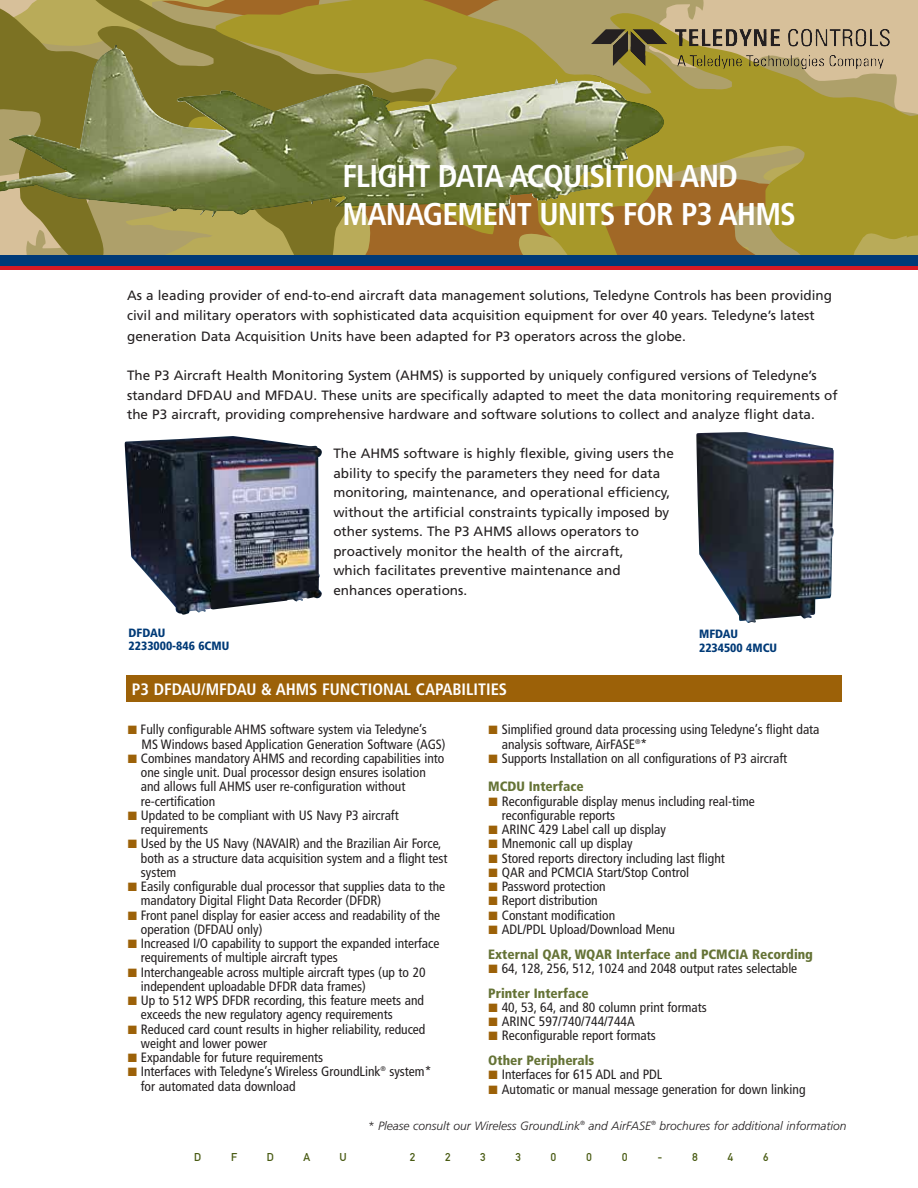
<style>
.page{position:relative;width:918px;height:1188px;background:#fff}
.page>*{position:absolute;margin:0;border:0;box-sizing:border-box;transform-origin:0 0}
.t1{font:700 condensed 31.5px/37.8px "Frutiger";letter-spacing:-.025em;color:#fff}
.t2{font:700 condensed 16.5px "Frutiger";color:#fff}
.t3{font:condensed 13.5px/14.2px "Frutiger";color:#231f20}
.t4{font:13.5px/19.5px "Frutiger";color:#231f20}
.t5{font:900 condensed 13.5px/24.8px "Frutiger";color:#657336}
.t6{font:italic 300 12px "Frutiger";color:#231f20}
.t7{font:900 condensed 12px/13.5px "Frutiger";color:#003a77}
.t8{font:12px "Mittelschrift";color:#495b13}
.s1{font-family:"Mathematical Pi Six";font-stretch:normal;font-size:12px;color:#9c6108}
.s2{font-weight:900;color:#657336}
.s3{font-family:"Mathematical Pi Six";font-weight:400;font-stretch:normal;font-size:12px;color:#9c6108}
.s4{font-weight:400;color:#231f20}
</style>
<div class="page">
<svg style="left:0;top:131px;width:188px;height:125px;background:#939057"></svg>
<svg style="left:0;top:0;width:188px;height:131px;background:#908842"></svg>
<svg style="left:188px;top:0;width:730px;height:256px;background:#a99440"></svg>
<img style="left:172px;top:79px;width:492px;height:138px">
<div style="left:126px;top:675px;width:715px;height:27px;background:#9c6108"></div>
<img style="left:590px;top:29px;width:300px;height:38px">
<div style="left:0;top:256px;width:918px;height:12px;background:#003a77"></div>
<hr style="left:0;top:267px;width:918px;height:3px;background:#d71923">
<img style="left:125px;top:436px;width:197px;height:179px">
<img style="left:696px;top:432px;width:138px;height:191px">
<h1 class="t1" style="left:342px;top:160px;width:455px">FLIGHT DATA ACQUISITION AND<br>MANAGEMENT UNITS FOR P3 AHMS</h1>
<p class="t4" style="left:127px;top:286px;width:706px;line-height:20.2px">As a leading provider of end-to-end aircraft data management solutions, Teledyne Controls has been providing civil and military operators with sophisticated data acquisition equipment for over 40 years. Teledyne’s latest generation Data Acquisition Units have been adapted for P3 operators across the globe.</p>
<p class="t4" style="left:127px;top:367px;width:712px">The P3 Aircraft Health Monitoring System (AHMS) is supported by uniquely configured versions of Teledyne’s standard DFDAU and MFDAU. These units are specifically adapted to meet the data monitoring requirements of the P3 aircraft, providing comprehensive hardware and software solutions to collect and analyze flight data.</p>
<p class="t4" style="left:333px;top:445px;width:342px">The AHMS software is highly flexible, giving users the ability to specify the parameters they need for data monitoring, maintenance, and operational efficiency, without the artificial constraints typically imposed by other systems. The P3 AHMS allows operators to proactively monitor the health of the aircraft,<br>which facilitates preventive maintenance and enhances operations.</p>
<p class="t7" style="left:129px;top:627px;width:102px">DFDAU<br>2233000-846 6CMU</p>
<p class="t7" style="left:699px;top:628px;width:79px">MFDAU<br>2234500 4MCU</p>
<p class="t2" style="left:132px;top:682px;width:377px">P3 DFDAU/MFDAU &amp; AHMS FUNCTIONAL CAPABILITIES</p>
<p class="t3" style="left:142px;top:724px;width:306px;text-indent:-14px"><span class="s1">-</span> Fully configurable AHMS software system via Teledyne’s<br>MS Windows based Application Generation Software (AGS)</p>
<p class="t3" style="left:141px;top:752px;width:305px;text-indent:-13px"><span class="s1">-</span> Combines mandatory AHMS and recording capabilities into one single unit. Dual processor design ensures isolation and allows full AHMS user re-configuration without re-certification</p>
<p class="t3" style="left:141px;top:809px;width:259px;text-indent:-13px"><span class="s1">-</span> Updated to be compliant with US Navy P3 aircraft requirements</p>
<p class="t3" style="left:141px;top:838px;width:308px;text-indent:-13px"><span class="s1">-</span> Used by the US Navy (NAVAIR) and the Brazilian Air Force, both as a structure data acquisition system and a flight test system</p>
<p class="t3" style="left:141px;top:880px;width:306px;text-indent:-13px"><span class="s1">-</span> Easily configurable dual processor that supplies data to the mandatory Digital Flight Data Recorder (DFDR)</p>
<p class="t3" style="left:141px;top:909px;width:301px;text-indent:-13px"><span class="s1">-</span> Front panel display for easier access and readability of the operation (DFDAU only)</p>
<p class="t3" style="left:141px;top:937px;width:300px;text-indent:-13px"><span class="s1">-</span> Increased I/O capability to support the expanded interface requirements of multiple aircraft types</p>
<p class="t3" style="left:141px;top:966px;width:286px;text-indent:-13px"><span class="s1">-</span> Interchangeable across multiple aircraft types (up to 20 independent uploadable DFDR data frames)</p>
<p class="t3" style="left:141px;top:994px;width:285px;text-indent:-13px"><span class="s1">-</span> Up to 512 WPS DFDR recording, this feature meets and exceeds the new regulatory agency requirements</p>
<p class="t3" style="left:141px;top:1023px;width:286px;text-indent:-13px"><span class="s1">-</span> Reduced card count results in higher reliability, reduced weight and lower power</p>
<p class="t3" style="left:127px;top:1051px;width:197px"><span class="s1">-</span> Expandable for future requirements</p>
<p class="t3" style="left:141px;top:1066px;width:292px;text-indent:-13px"><span class="s1">-</span> Interfaces with Teledyne’s Wireless GroundLink<sup>®</sup> system* for automated data download</p>
<p class="t3" style="left:502px;top:724px;width:319px;text-indent:-14px"><span class="s1">-</span> Simplified ground data processing using Teledyne’s flight data analysis software, AirFASE<sup>®</sup>*</p>
<p class="t3" style="left:488px;top:745px;width:300px;line-height:28.5px"><span class="s1">-</span> Supports Installation on all configurations of P3 aircraft<br><span class="s2">MCDU Interface</span></p>
<p class="t3" style="left:502px;top:795px;width:255px;text-indent:-14px"><span class="s1">-</span> Reconfigurable display menus including real-time reconfigurable reports</p>
<p class="t3" style="left:488px;top:823px;width:179px"><span class="s1">-</span> ARINC 429 Label call up display</p>
<p class="t3" style="left:488px;top:838px;width:146px"><span class="s1">-</span> Mnemonic call up display</p>
<p class="t3" style="left:488px;top:852px;width:238px"><span class="s1">-</span> Stored reports directory including last flight</p>
<p class="t3" style="left:488px;top:866px;width:202px"><span class="s1">-</span> QAR and PCMCIA Start/Stop Control</p>
<p class="t3" style="left:488px;top:880px;width:119px"><span class="s1">-</span> Password protection</p>
<p class="t3" style="left:488px;top:895px;width:111px"><span class="s1">-</span> Report distribution</p>
<p class="t3" style="left:488px;top:909px;width:129px"><span class="s1">-</span> Constant modification</p>
<p class="t5" style="left:488px;top:918px;width:326px"><span class="s3">-</span> <span class="s4">ADL/PDL Upload/Download Menu<br></span>External QAR, WQAR Interface and PCMCIA Recording</p>
<p class="t3" style="left:488px;top:957px;width:311px;line-height:24.8px"><span class="s1">-</span> 64, 128, 256, 512, 1024 and 2048 output rates selectable<br><span class="s2">Printer Interface</span></p>
<p class="t3" style="left:488px;top:1001px;width:220px"><span class="s1">-</span> 40, 53, 64, and 80 column print formats</p>
<p class="t3" style="left:488px;top:1015px;width:148px"><span class="s1">-</span> ARINC 597/740/744/744A</p>
<p class="t3" style="left:488px;top:1024px;width:169px;line-height:24.8px"><span class="s1">-</span> Reconfigurable report formats<br><span class="s2">Other Peripherals</span></p>
<p class="t3" style="left:488px;top:1069px;width:176px"><span class="s1">-</span> Interfaces for 615 ADL and PDL</p>
<p class="t3" style="left:488px;top:1083px;width:319px"><span class="s1">-</span> Automatic or manual message generation for down linking</p>
<p class="t6" style="left:368px;top:1120px;width:480px">* Please consult our Wireless GroundLink<sup>®</sup> and AirFASE<sup>®</sup> brochures for additional information</p>
<p class="t8" style="left:194px;top:1153px;width:9px">D</p>
<p class="t8" style="left:231px;top:1153px;width:8px">F</p>
<p class="t8" style="left:267px;top:1153px;width:9px">D</p>
<p class="t8" style="left:303px;top:1153px;width:8px">A</p>
<p class="t8" style="left:339px;top:1153px;width:9px">U</p>
<p class="t8" style="left:410px;top:1153px;width:7px">2</p>
<p class="t8" style="left:445px;top:1153px;width:7px">2</p>
<p class="t8" style="left:480px;top:1153px;width:7px">3</p>
<p class="t8" style="left:515px;top:1153px;width:7px">3</p>
<p class="t8" style="left:551px;top:1153px;width:7px">0</p>
<p class="t8" style="left:586px;top:1153px;width:7px">0</p>
<p class="t8" style="left:622px;top:1153px;width:7px">0</p>
<p class="t8" style="left:657px;top:1153px;width:6px">-</p>
<p class="t8" style="left:692px;top:1153px;width:7px">8</p>
<p class="t8" style="left:728px;top:1153px;width:7px">4</p>
<p class="t8" style="left:763px;top:1153px;width:7px">6</p>
</div>
